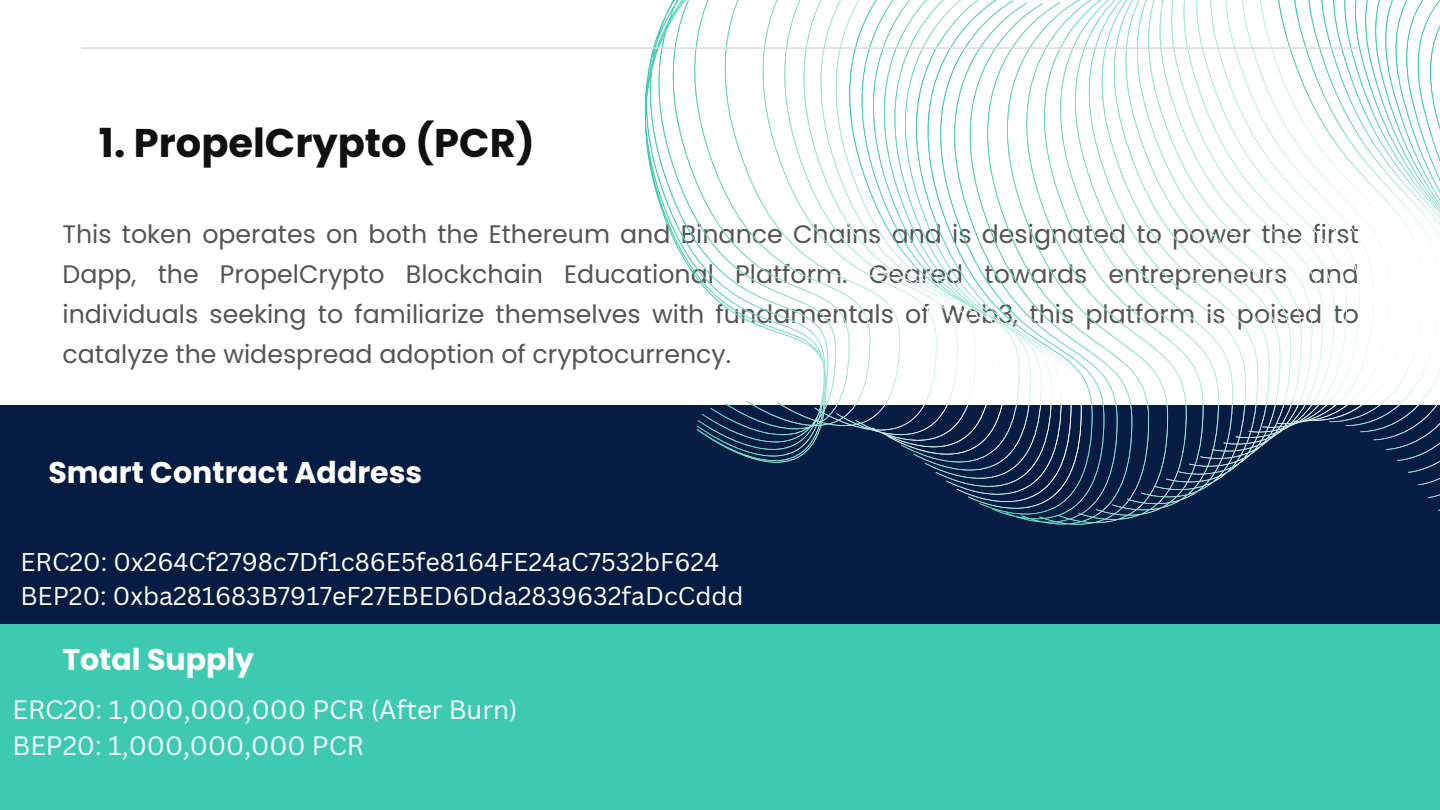
<style>
.page{position:relative;width:1440px;height:810px;background:#fff}
.page>*{position:absolute;margin:0;border:0;box-sizing:border-box;transform-origin:0 0}
.t1{font:700 40px "Poppins";color:#101010}
.t2{font:700 30px "Poppins";color:#fff}
.t3{font:25.8px "Canva Sans";color:#fff}
.t4{font:25.3px/39.8px "Poppins";color:#545454;text-align:justify}
.t5{font:25px "Canva Sans";color:#fff}
</style>
<div class="page">
<div style="left:0;top:405px;width:1440px;height:219px;background:#071c42"></div>
<svg style="left:645px;top:0;width:202px;height:463px"></svg>
<svg style="left:847px;top:0;width:67px;height:455px"></svg>
<svg style="left:914px;top:1px;width:11px;height:463px"></svg>
<svg style="left:925px;top:0;width:366px;height:525px"></svg>
<svg style="left:1275px;top:0;width:16px;height:424px"></svg>
<svg style="left:1291px;top:0;width:15px;height:426px"></svg>
<svg style="left:1306px;top:0;width:13px;height:422px"></svg>
<svg style="left:1319px;top:0;width:12px;height:423px"></svg>
<svg style="left:1331px;top:0;width:11px;height:423px"></svg>
<svg style="left:1342px;top:0;width:98px;height:511px"></svg>
<div style="left:0;top:624px;width:1440px;height:186px;background:#3dcab1"></div>
<hr style="left:81px;top:47px;width:1278px;height:2px;background:#d9d9d9">
<p class="t1" style="left:99px;top:115px;width:437px">1. PropelCrypto (PCR)</p>
<p class="t4" style="left:62px;top:215px;width:1298px">This token operates on both the Ethereum and Binance Chains and is designated to power the first Dapp, the PropelCrypto Blockchain Educational Platform. Geared towards entrepreneurs and individuals seeking to familiarize themselves with fundamentals of Web3, this platform is poised to catalyze the widespread adoption of cryptocurrency.</p>
<h1 class="t2" style="left:48px;top:452px;width:375px">Smart Contract Address</h1>
<h2 class="t5" style="left:20px;top:544px;width:700px">ERC20: 0x264Cf2798c7Df1c86E5fe8164FE24aC7532bF624</h2>
<p class="t5" style="left:20px;top:578px;width:725px">BEP20: 0xba281683B7917eF27EBED6Dda2839632faDcCddd</p>
<p class="t2" style="left:62px;top:639px;width:193px">Total Supply</p>
<h2 class="t3" style="left:13px;top:692px;width:506px">ERC20: 1,000,000,000 PCR (After Burn)</h2>
<p class="t3" style="left:13px;top:728px;width:353px">BEP20: 1,000,000,000 PCR</p>
</div>
